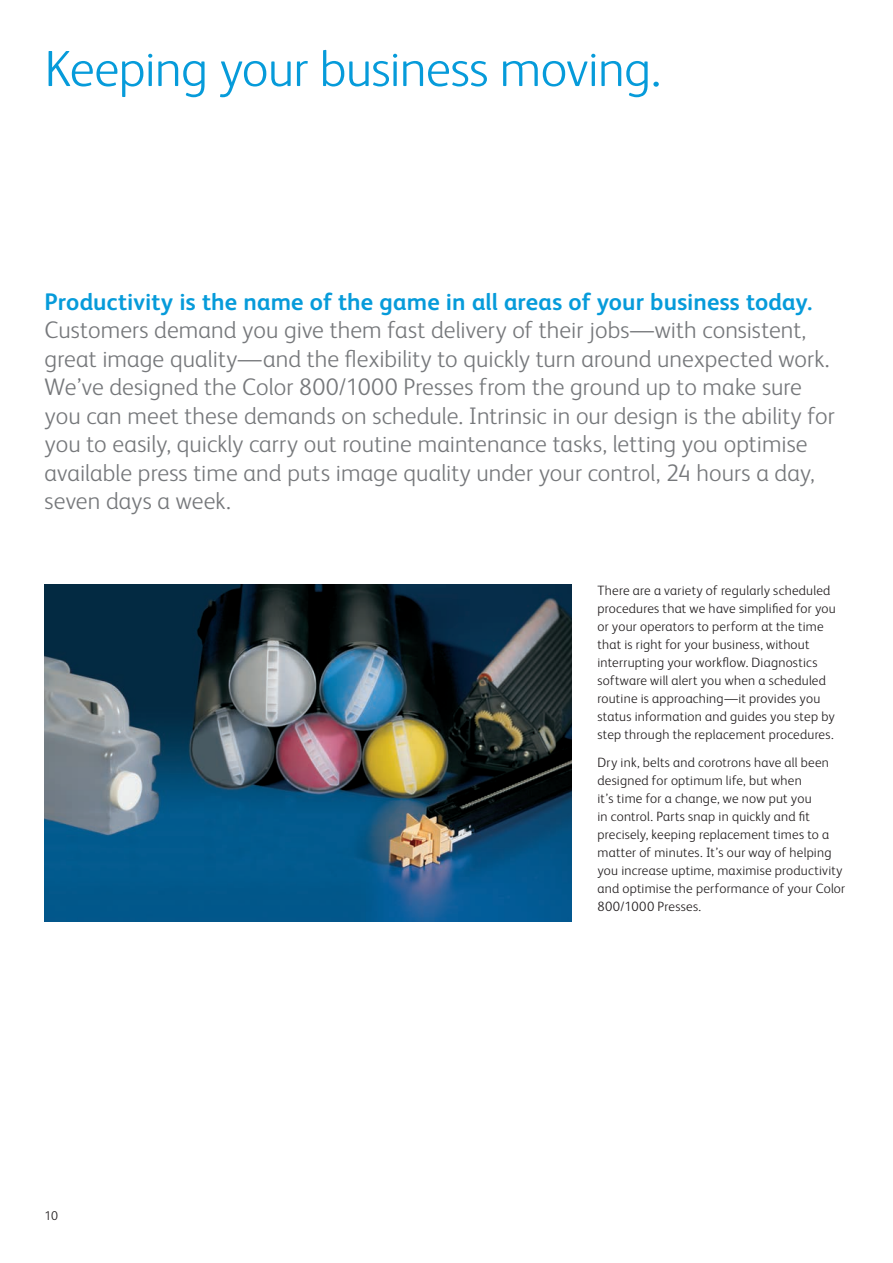
<style>
.page{position:relative;width:893px;height:1263px;background:#fff}
.page>*{position:absolute;margin:0;border:0;box-sizing:border-box;transform-origin:0 0}
.t1{font:300 51px "Xerox Sans";letter-spacing:-.01em;color:#069bda}
.t2{font:300 24px/28.5px "Xerox Sans";letter-spacing:.005em;color:#76787b}
.t3{font:700 24px "Xerox Sans";letter-spacing:.005em;color:#069bda}
.t4{font:300 13.5px/18px "Xerox Sans";letter-spacing:.02em;color:#231f20}
.t5{font:300 12.75px "Xerox Sans";color:#231f20}
</style>
<div class="page">
<img style="left:45px;top:585px;width:527px;height:336px">
<h1 class="t1" style="left:45px;top:35px;width:618px">Keeping your business moving.</h1>
<h2 class="t3" style="left:45px;top:285px;width:769px">Productivity is the name of the game in all areas of your business today.</h2>
<p class="t2" style="left:45px;top:315px;width:792px">Customers demand you give them fast delivery of their jobs—with consistent, great image quality—and the flexibility to quickly turn around unexpected work.<br>We’ve designed the Color 800/1000 Presses from the ground up to make sure you can meet these demands on schedule. Intrinsic in our design is the ability for you to easily, quickly carry out routine maintenance tasks, letting you optimise available press time and puts image quality under your control, 24 hours a day, seven days a week.</p>
<p class="t5" style="left:45px;top:1208px;width:15px">10</p>
<p class="t4" style="left:597px;top:581px;width:240px">There are a variety of regularly scheduled procedures that we have simplified for you or your operators to perform at the time that is right for your business, without interrupting your workflow. Diagnostics software will alert you when a scheduled routine is approaching—it provides you status information and guides you step by step through the replacement procedures.</p>
<p class="t4" style="left:597px;top:752px;width:249px">Dry ink, belts and corotrons have all been designed for optimum life, but when<br>it’s time for a change, we now put you<br>in control. Parts snap in quickly and fit precisely, keeping replacement times to a matter of minutes. It’s our way of helping you increase uptime, maximise productivity and optimise the performance of your Color 800/1000 Presses.</p>
</div>
